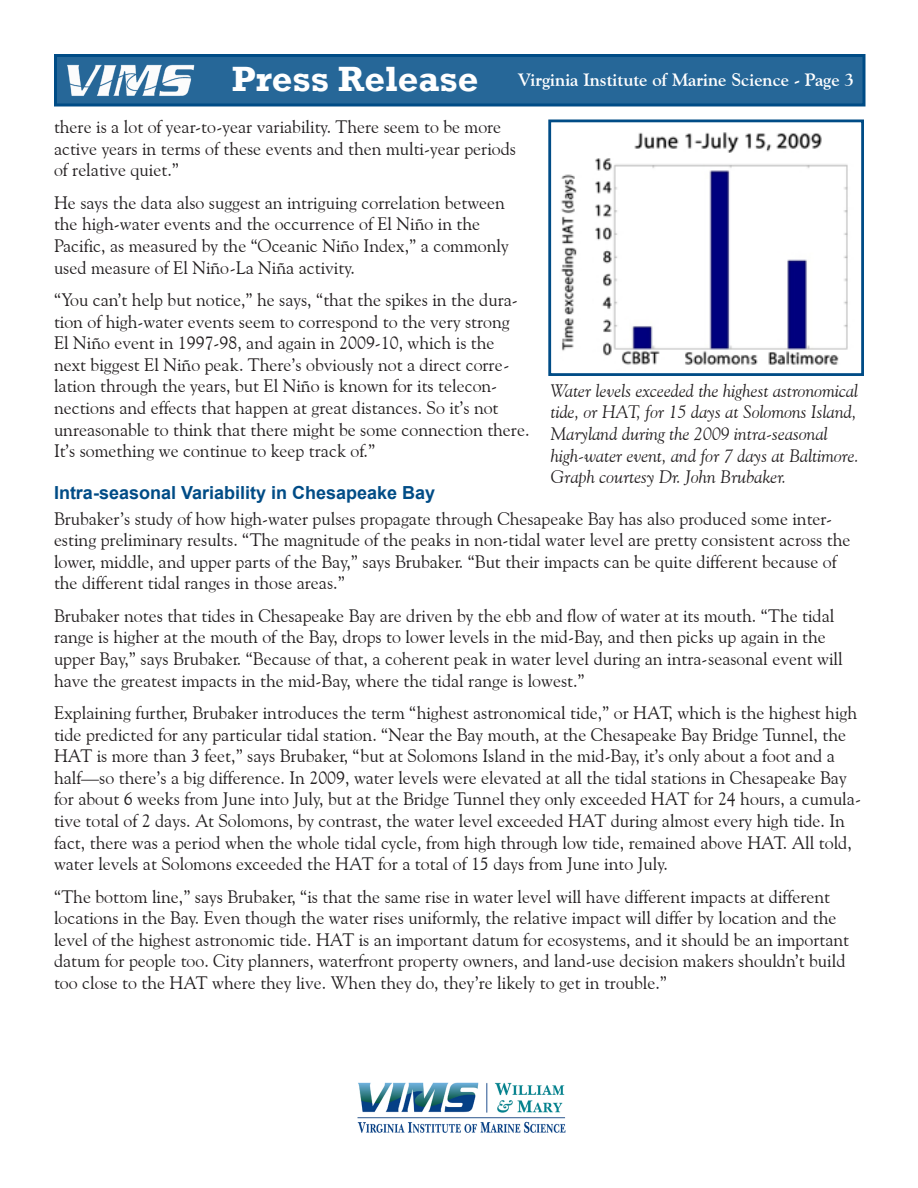
<style>
.page{position:relative;width:918px;height:1188px;background:#fff}
.page>*{position:absolute;margin:0;border:0;box-sizing:border-box;transform-origin:0 0}
.Press_Release_Headin{font:700 36px "Rockwell";color:#fff}
.Body_Text{font:18px/21.6px "Goudy Old Style BT";color:#231f20}
.Cutline{font:italic 18px/21.6px "Goudy Old Style BT";color:#231f20}
.Subheading{font:700 18px "Arial";color:#004c86}
.Running_Head_-_pg{font:700 18px "Goudy Old Style BT";color:#fff}
</style>
<div class="page">
<img style="left:357px;top:1082px;width:209px;height:51px">
<div style="left:54px;top:54px;width:812px;height:52px;background:#266798;border:3px solid #004c86"></div>
<img style="left:67px;top:65px;width:128px;height:31px">
<img style="left:561px;top:132px;width:287px;height:233px">
<div style="left:548px;top:119px;width:316px;height:257px;border:3px solid #004c86"></div>
<p class="Press_Release_Headin" style="left:232px;top:57px;width:248px">Press Release</p>
<p class="Running_Head_-_pg" style="left:518px;top:69px;width:338px">Virginia Institute of Marine Science - Page 3</p>
<p class="Body_Text" style="left:54px;top:116px;width:464px">there is a lot of year-to-year variability. There seem to be more active years in terms of these events and then multi-year periods of relative quiet.”</p>
<p class="Body_Text" style="left:54px;top:191px;width:456px">He says the data also suggest an intriguing correlation between the high-water events and the occurrence of El Niño in the Pacific, as measured by the “Oceanic Niño Index,” a commonly used measure of El Niño-La Niña activity.</p>
<p class="Body_Text" style="left:54px;top:289px;width:477px">“You can’t help but notice,” he says, “that the spikes in the dura&shy;tion of high-water events seem to correspond to the very strong<br>El Niño event in 1997-98, and again in 2009-10, which is the next biggest El Niño peak. There’s obviously not a direct corre&shy;lation through the years, but El Niño is known for its telecon&shy;nections and effects that happen at great distances. So it’s not unreasonable to think that there might be some connection there.<br>It’s something we continue to keep track of.”</p>
<p class="Subheading" style="left:54px;top:480px;width:383px">Intra-seasonal Variability in Chesapeake Bay</p>
<p class="Body_Text" style="left:54px;top:507px;width:798px">Brubaker’s study of how high-water pulses propagate through Chesapeake Bay has also produced some inter&shy;esting preliminary results. “The magnitude of the peaks in non-tidal water level are pretty consistent across the lower, middle, and upper parts of the Bay,” says Brubaker. “But their impacts can be quite different because of the different tidal ranges in those areas.”</p>
<p class="Body_Text" style="left:54px;top:604px;width:790px">Brubaker notes that tides in Chesapeake Bay are driven by the ebb and flow of water at its mouth. “The tidal range is higher at the mouth of the Bay, drops to lower levels in the mid-Bay, and then picks up again in the upper Bay,” says Brubaker. “Because of that, a coherent peak in water level during an intra-seasonal event will have the greatest impacts in the mid-Bay, where the tidal range is lowest.”</p>
<p class="Body_Text" style="left:54px;top:702px;width:808px">Explaining further, Brubaker introduces the term “highest astronomical tide,” or HAT, which is the highest high tide predicted for any particular tidal station. “Near the Bay mouth, at the Chesapeake Bay Bridge Tunnel, the HAT is more than 3 feet,” says Brubaker, “but at Solomons Island in the mid-Bay, it’s only about a foot and a half—so there’s a big difference. In 2009, water levels were elevated at all the tidal stations in Chesapeake Bay for about 6 weeks from June into July, but at the Bridge Tunnel they only exceeded HAT for 24 hours, a cumula&shy;tive total of 2 days. At Solomons, by contrast, the water level exceeded HAT during almost every high tide. In fact, there was a period when the whole tidal cycle, from high through low tide, remained above HAT. All told, water levels at Solomons exceeded the HAT for a total of 15 days from June into July.</p>
<p class="Body_Text" style="left:54px;top:885px;width:797px">“The bottom line,” says Brubaker, “is that the same rise in water level will have different impacts at different locations in the Bay. Even though the water rises uniformly, the relative impact will differ by location and the level of the highest astronomic tide. HAT is an important datum for ecosystems, and it should be an important datum for people too. City planners, waterfront property owners, and land-use decision makers shouldn’t build too close to the HAT where they live. When they do, they’re likely to get in trouble.”</p>
<p class="Cutline" style="left:551px;top:379px;width:310px">Water levels exceeded the highest astronomical tide, or HAT, for 15 days at Solomons Island, Maryland during the 2009 intra-seasonal high-water event, and for 7 days at Baltimore.<br>Graph courtesy Dr. John Brubaker.</p>
</div>
